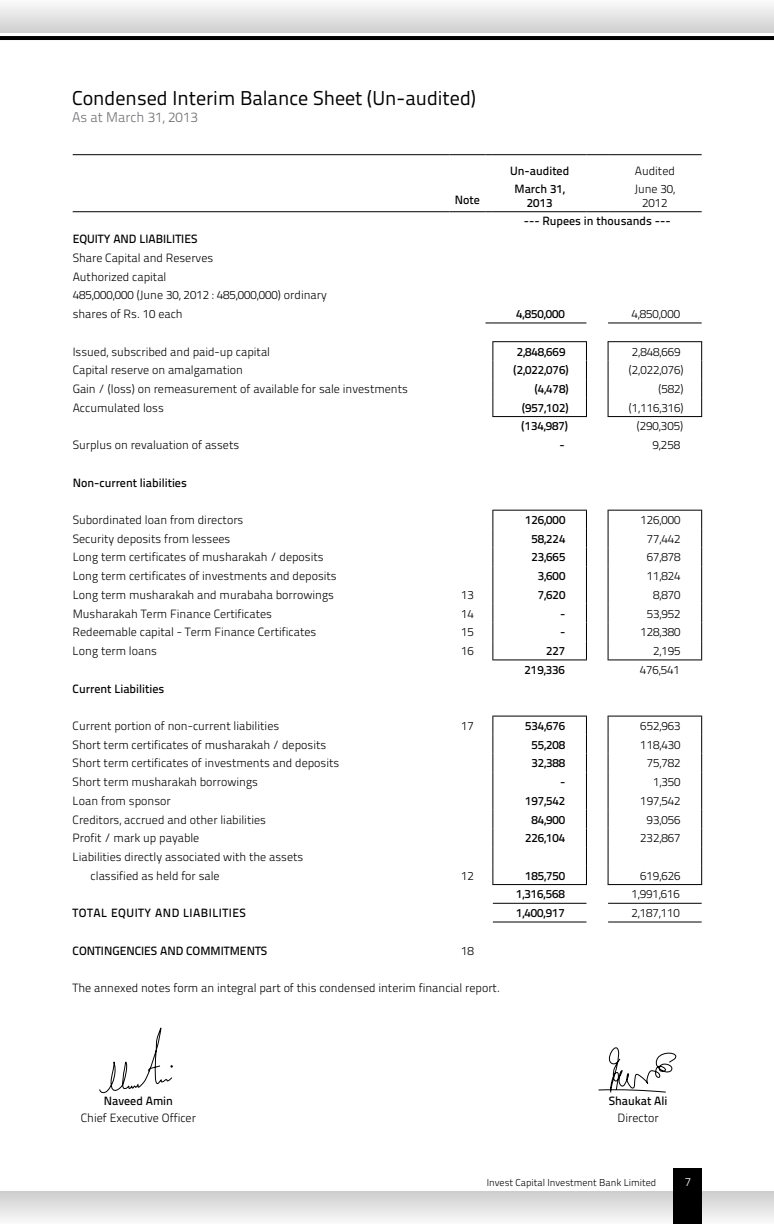
<style>
.page{position:relative;width:774px;height:1224px;background:#fff}
.page>*{position:absolute;margin:0;border:0;box-sizing:border-box;transform-origin:0 0}
.t1{font:20px "Titillium Text 25 L 400 wt";color:#000}
.t2{font:14px "Titillium Text 25 L 250 wt";color:#6d6e71}
.t3{font:12px/18.8px "Titillium Text 25 L 250 wt";color:#000}
.t4{font:12px/14.4px "Titillium Text 25 L 600 wt";color:#000;text-align:center}
.t5{font:12px "Titillium Text 25 L 600 wt";letter-spacing:.04em;color:#000}
.t6{font:12px "Titillium Text 25 L 250 wt";color:#fff}
.t7{font:10px "Titillium Text 25 L 250 wt";color:#000}
</style>
<div class="page">
<hr style="left:0;top:36px;width:774px;height:4px;background:#000">
<div style="left:0;top:0;width:774px;height:32px;background:linear-gradient(to bottom,#fbfbfb,#d1d1d1)"></div>
<div style="left:0;top:1192px;width:774px;height:32px;background:linear-gradient(to bottom,#cecece,#f8f8f8)"></div>
<div style="left:674px;top:1169px;width:28px;height:55px;background:#000"></div>
<hr style="left:73px;top:211px;width:369px;height:1px;background:#000">
<hr style="left:449px;top:211px;width:36px;height:1px;background:#000">
<hr style="left:493px;top:211px;width:93px;height:1px;background:#000">
<svg style="left:586px;top:211px;width:22px;height:1px"></svg>
<hr style="left:608px;top:211px;width:94px;height:1px;background:#000">
<hr style="left:493px;top:322px;width:93px;height:1px;background:#000">
<hr style="left:608px;top:322px;width:94px;height:1px;background:#000">
<hr style="left:492px;top:341px;width:95px;height:1px;background:#000">
<hr style="left:608px;top:341px;width:94px;height:1px;background:#000">
<svg style="left:492px;top:342px;width:1px;height:74px"></svg>
<svg style="left:586px;top:342px;width:1px;height:74px"></svg>
<hr style="left:492px;top:416px;width:95px;height:1px;background:#000">
<svg style="left:608px;top:342px;width:1px;height:74px"></svg>
<svg style="left:701px;top:342px;width:1px;height:74px"></svg>
<hr style="left:608px;top:416px;width:94px;height:1px;background:#000">
<hr style="left:492px;top:660px;width:95px;height:1px;background:#000">
<hr style="left:608px;top:660px;width:94px;height:1px;background:#000">
<svg style="left:608px;top:717px;width:1px;height:167px"></svg>
<hr style="left:608px;top:716px;width:94px;height:1px;background:#000">
<svg style="left:701px;top:716px;width:1px;height:168px"></svg>
<svg style="left:492px;top:717px;width:1px;height:167px"></svg>
<hr style="left:492px;top:716px;width:95px;height:1px;background:#000">
<svg style="left:586px;top:716px;width:1px;height:168px"></svg>
<svg style="left:492px;top:511px;width:1px;height:149px"></svg>
<hr style="left:492px;top:510px;width:95px;height:1px;background:#000">
<svg style="left:586px;top:510px;width:1px;height:150px"></svg>
<svg style="left:608px;top:511px;width:1px;height:149px"></svg>
<hr style="left:608px;top:510px;width:94px;height:1px;background:#000">
<svg style="left:701px;top:510px;width:1px;height:150px"></svg>
<hr style="left:492px;top:884px;width:95px;height:1px;background:#000">
<hr style="left:608px;top:884px;width:94px;height:1px;background:#000">
<hr style="left:493px;top:903px;width:93px;height:1px;background:#000">
<hr style="left:608px;top:903px;width:94px;height:1px;background:#000">
<hr style="left:493px;top:922px;width:93px;height:1px;background:#000">
<hr style="left:608px;top:922px;width:94px;height:1px;background:#000">
<hr style="left:73px;top:154px;width:369px;height:1px;background:#000">
<hr style="left:449px;top:154px;width:36px;height:1px;background:#000">
<hr style="left:493px;top:154px;width:93px;height:1px;background:#000">
<svg style="left:586px;top:154px;width:22px;height:1px"></svg>
<hr style="left:608px;top:154px;width:94px;height:1px;background:#000">
<svg style="left:598px;top:1047px;width:79px;height:46px"></svg>
<svg style="left:99px;top:1027px;width:74px;height:67px"></svg>
<h1 class="t1" style="left:72px;top:83px;width:406px">Condensed Interim Balance Sheet (Un-audited)</h1>
<p class="t2" style="left:72px;top:107px;width:127px">As at March 31, 2013</p>
<p class="t4" style="left:510px;top:163px;width:61px">Un-audited</p>
<p class="t3" style="left:635px;top:161px;width:42px">Audited</p>
<p class="t4" style="left:73px;top:231px;width:126px">EQUITY AND LIABILITIES</p>
<p class="t3" style="left:73px;top:248px;width:256px">Share Capital and Reserves<br>Authorized capital<br>485,000,000 (June 30, 2012 : 485,000,000) ordinary shares of Rs. 10 each</p>
<p class="t4" style="left:455px;top:192px;width:27px">Note</p>
<p class="t4" style="left:515px;top:181px;width:52px">March 31,<br>2013</p>
<p class="t3" style="left:634px;top:181px;width:42px;line-height:14.4px;text-align:center">June 30,<br>2012</p>
<p class="t4" style="left:524px;top:213px;width:148px">--- Rupees in thousands ---</p>
<p class="t4" style="left:516px;top:306px;width:50px">4,850,000</p>
<p class="t3" style="left:631px;top:304px;width:50px">4,850,000</p>
<p class="t3" style="left:73px;top:341px;width:199px">Issued, subscribed and paid-up capital</p>
<p class="t4" style="left:517px;top:343px;width:50px">2,848,669</p>
<p class="t3" style="left:632px;top:341px;width:50px">2,848,669</p>
<p class="t3" style="left:73px;top:360px;width:172px">Capital reserve on amalgamation</p>
<p class="t4" style="left:514px;top:362px;width:56px">(2,022,076)</p>
<p class="t3" style="left:629px;top:360px;width:56px">(2,022,076)</p>
<p class="t3" style="left:73px;top:379px;width:337px">Gain / (loss) on remeasurement of available for sale investments</p>
<p class="t4" style="left:535px;top:381px;width:35px">(4,478)</p>
<p class="t3" style="left:658px;top:379px;width:27px">(582)</p>
<p class="t3" style="left:73px;top:397px;width:93px">Accumulated loss</p>
<p class="t4" style="left:522px;top:400px;width:48px">(957,102)</p>
<p class="t3" style="left:629px;top:397px;width:56px">(1,116,316)</p>
<p class="t4" style="left:522px;top:418px;width:48px">(134,987)</p>
<p class="t3" style="left:637px;top:416px;width:48px">(290,305)</p>
<p class="t3" style="left:73px;top:435px;width:168px">Surplus on revaluation of assets</p>
<p class="t4" style="left:560px;top:437px;width:7px">-</p>
<p class="t3" style="left:653px;top:435px;width:29px">9,258</p>
<p class="t4" style="left:73px;top:475px;width:116px">Non-current liabilities</p>
<p class="t3" style="left:73px;top:510px;width:172px">Subordinated loan from directors</p>
<p class="t4" style="left:525px;top:512px;width:42px">126,000</p>
<p class="t3" style="left:640px;top:510px;width:42px">126,000</p>
<p class="t3" style="left:73px;top:529px;width:159px">Security deposits from lessees</p>
<p class="t4" style="left:532px;top:531px;width:35px">58,224</p>
<p class="t3" style="left:647px;top:529px;width:35px">77,442</p>
<p class="t3" style="left:73px;top:547px;width:253px">Long term certificates of musharakah / deposits</p>
<p class="t4" style="left:532px;top:549px;width:35px">23,665</p>
<p class="t3" style="left:647px;top:547px;width:35px">67,878</p>
<p class="t3" style="left:73px;top:566px;width:266px">Long term certificates of investments and deposits</p>
<p class="t4" style="left:538px;top:568px;width:29px">3,600</p>
<p class="t3" style="left:647px;top:566px;width:35px">11,824</p>
<p class="t3" style="left:73px;top:585px;width:263px">Long term musharakah and murabaha borrowings</p>
<p class="t3" style="left:461px;top:585px;width:14px">13</p>
<p class="t4" style="left:538px;top:587px;width:29px">7,620</p>
<p class="t3" style="left:653px;top:585px;width:29px">8,870</p>
<p class="t3" style="left:73px;top:603px;width:201px">Musharakah Term Finance Certificates</p>
<p class="t3" style="left:461px;top:603px;width:14px">14</p>
<p class="t4" style="left:560px;top:606px;width:7px">-</p>
<p class="t3" style="left:647px;top:603px;width:35px">53,952</p>
<p class="t3" style="left:73px;top:622px;width:245px">Redeemable capital - Term Finance Certificates</p>
<p class="t3" style="left:461px;top:622px;width:14px">15</p>
<p class="t4" style="left:560px;top:624px;width:7px">-</p>
<p class="t3" style="left:640px;top:622px;width:42px">128,380</p>
<p class="t3" style="left:73px;top:641px;width:86px">Long term loans</p>
<p class="t3" style="left:461px;top:641px;width:14px">16</p>
<p class="t4" style="left:546px;top:643px;width:21px">227</p>
<p class="t3" style="left:653px;top:641px;width:29px">2,195</p>
<p class="t4" style="left:525px;top:662px;width:42px">219,336</p>
<p class="t3" style="left:640px;top:660px;width:42px">476,541</p>
<p class="t4" style="left:73px;top:680px;width:93px">Current Liabilities</p>
<p class="t3" style="left:73px;top:716px;width:208px">Current portion of non-current liabilities</p>
<p class="t3" style="left:461px;top:716px;width:14px">17</p>
<p class="t4" style="left:525px;top:718px;width:42px">534,676</p>
<p class="t3" style="left:640px;top:716px;width:42px">652,963</p>
<p class="t3" style="left:73px;top:734px;width:255px">Short term certificates of musharakah / deposits</p>
<p class="t4" style="left:531px;top:737px;width:35px">55,208</p>
<p class="t3" style="left:640px;top:734px;width:42px">118,430</p>
<p class="t3" style="left:73px;top:753px;width:268px">Short term certificates of investments and deposits</p>
<p class="t4" style="left:531px;top:755px;width:35px">32,388</p>
<p class="t3" style="left:647px;top:753px;width:35px">75,782</p>
<p class="t3" style="left:73px;top:772px;width:187px">Short term musharakah borrowings</p>
<p class="t4" style="left:560px;top:774px;width:7px">-</p>
<p class="t3" style="left:653px;top:772px;width:29px">1,350</p>
<p class="t3" style="left:73px;top:791px;width:100px">Loan from sponsor</p>
<p class="t4" style="left:525px;top:793px;width:42px">197,542</p>
<p class="t3" style="left:640px;top:791px;width:42px">197,542</p>
<p class="t3" style="left:73px;top:809px;width:195px">Creditors, accrued and other liabilities</p>
<p class="t4" style="left:531px;top:811px;width:35px">84,900</p>
<p class="t3" style="left:647px;top:809px;width:35px">93,056</p>
<p class="t3" style="left:73px;top:828px;width:128px">Profit / mark up payable</p>
<p class="t4" style="left:525px;top:830px;width:42px">226,104</p>
<p class="t3" style="left:640px;top:828px;width:42px">232,867</p>
<p class="t3" style="left:91px;top:847px;width:214px;text-indent:-18px">Liabilities directly associated with the assets classified as held for sale</p>
<p class="t3" style="left:461px;top:865px;width:14px">12</p>
<p class="t4" style="left:525px;top:868px;width:42px">185,750</p>
<p class="t3" style="left:640px;top:865px;width:42px">619,626</p>
<p class="t4" style="left:516px;top:886px;width:50px">1,316,568</p>
<p class="t3" style="left:631px;top:884px;width:50px">1,991,616</p>
<p class="t5" style="left:73px;top:904px;width:175px">TOTAL EQUITY AND LIABILITIES</p>
<p class="t4" style="left:516px;top:905px;width:50px">1,400,917</p>
<p class="t3" style="left:631px;top:903px;width:50px">2,187,110</p>
<p class="t4" style="left:73px;top:943px;width:196px">CONTINGENCIES AND COMMITMENTS</p>
<p class="t3" style="left:461px;top:940px;width:14px">18</p>
<p class="t3" style="left:73px;top:978px;width:429px">The annexed notes form an integral part of this condensed interim financial report.</p>
<p class="t4" style="left:104px;top:1093px;width:71px">Naveed Amin</p>
<p class="t3" style="left:81px;top:1108px;width:117px">Chief Executive Officer</p>
<p class="t4" style="left:609px;top:1093px;width:60px">Shaukat Ali</p>
<p class="t3" style="left:618px;top:1108px;width:43px">Director</p>
<p class="t7" style="left:487px;top:1175px;width:171px">Invest Capital Investment Bank Limited</p>
<p class="t6" style="left:685px;top:1173px;width:8px">7</p>
</div>
